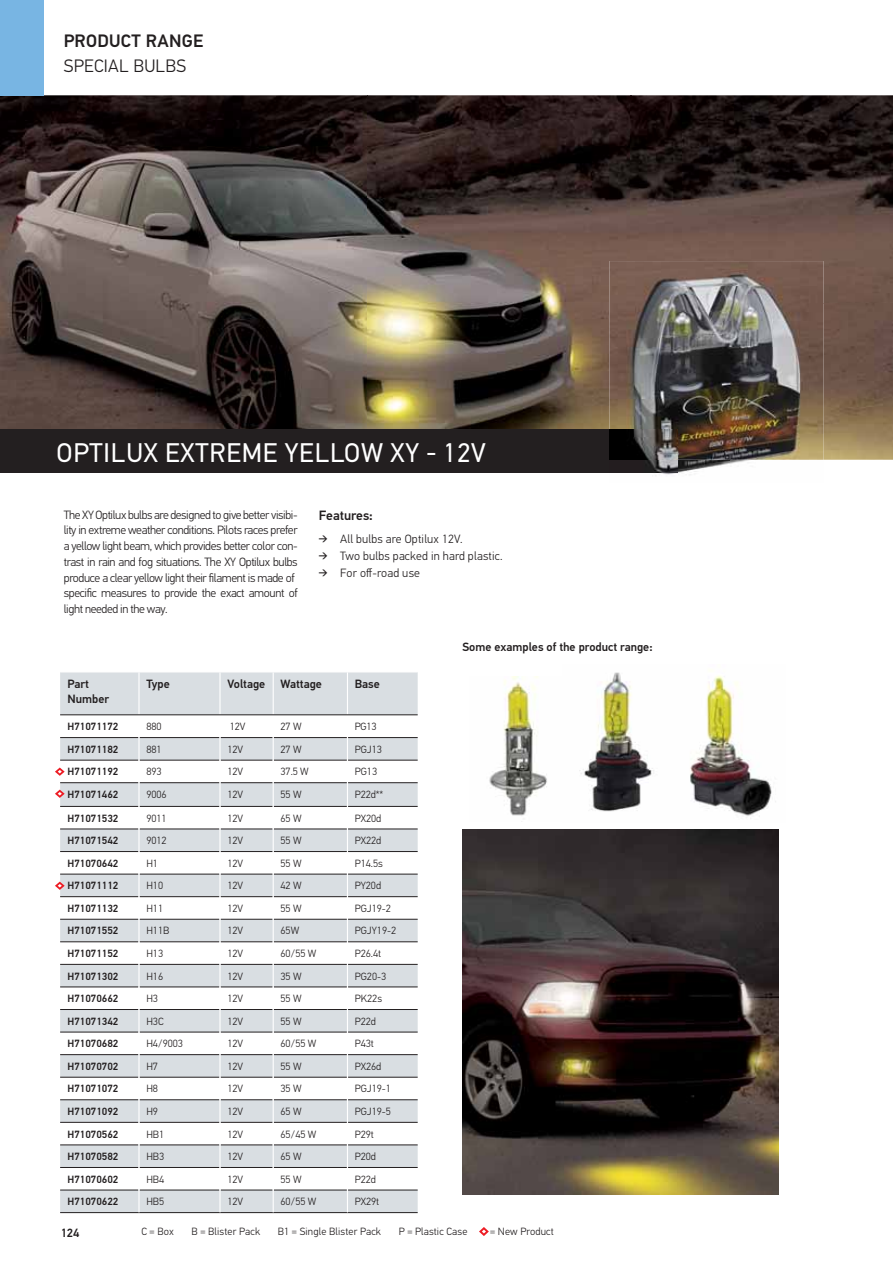
<style>
.page{position:relative;width:893px;height:1263px;background:#fff}
.page>*{position:absolute;margin:0;border:0;box-sizing:border-box;transform-origin:0 0}
.t1{font:27px "Hella DIN Universal";letter-spacing:.03em;color:#fff}
.t2{font:500 18px "Hella DIN Universal";letter-spacing:.015em;color:#231f20}
.t3{font:300 18px "Hella DIN Universal";letter-spacing:.015em;color:#231f20}
.t4{font:500 13.5px "Hella DIN Universal";color:#231f20}
.t5{font:300 12px/15.8px "Hella DIN Universal";letter-spacing:-.03em;color:#231f20}
.t6{font:500 12px/14.4px "Hella DIN Universal";color:#231f20}
.t7{font:300 12px/16.8px "Hella DIN Universal";letter-spacing:.015em;color:#231f20}
.t8{font:300 10.5px "Hella DIN Universal";color:#231f20}
.t9{font:500 10.5px "Hella DIN Universal";color:#231f20}
</style>
<div class="page">
<img style="left:0;top:95px;width:630px;height:335px">
<img style="left:630px;top:95px;width:263px;height:208px">
<img style="left:823px;top:303px;width:70px;height:157px">
<div style="left:0;top:430px;width:677px;height:43px;background:#231f20"></div>
<img style="left:489px;top:676px;width:58px;height:140px">
<img style="left:579px;top:672px;width:197px;height:147px">
<img style="left:462px;top:829px;width:316px;height:365px">
<div style="left:60px;top:673px;width:358px;height:42px;background:#d9dee2"></div>
<hr style="left:60px;top:1212px;width:358px;height:1px;background:#231f20">
<hr style="left:138px;top:672px;width:2px;height:43px;background:#fff">
<hr style="left:219px;top:672px;width:2px;height:43px;background:#fff">
<hr style="left:273px;top:672px;width:1px;height:43px;background:#fff">
<hr style="left:347px;top:672px;width:1px;height:43px;background:#fff">
<svg style="left:55px;top:715px;width:363px;height:497px"></svg>
<img style="left:609px;top:261px;width:214px;height:214px">
<img style="left:609px;top:430px;width:68px;height:43px">
<svg style="left:479px;top:1227px;width:10px;height:9px"></svg>
<div style="left:0;top:0;width:44px;height:96px;background:#78b5e3"></div>
<h2 class="t2" style="left:64px;top:34px;width:141px">PRODUCT RANGE</h2>
<h2 class="t3" style="left:64px;top:60px;width:124px">SPECIAL BULBS</h2>
<h1 class="t1" style="left:57px;top:443px;width:431px">OPTILUX EXTREME YELLOW XY 12V</h1>
<p class="t5" style="left:64px;top:508px;width:235px">The XY Optilux bulbs are designed to give better visibi&shy;lity in extreme weather conditions. Pilots races prefer a yellow light beam, which provides better color con&shy;trast in rain and fog situations. The XY Optilux bulbs produce a clear yellow light their filament is made of specific measures to provide the exact amount of light needed in the way.</p>
<p class="t4" style="left:319px;top:510px;width:55px">Features:</p>
<p class="t7" style="left:340px;top:532px;width:164px">All bulbs are Optilux 12V.<br>Two bulbs packed in hard plastic.<br>For off-road use</p>
<p class="t6" style="left:462px;top:641px;width:192px">Some examples of the product range:</p>
<p class="t6" style="left:67px;top:678px;width:43px">Part<br>Number</p>
<p class="t6" style="left:146px;top:678px;width:25px">Type</p>
<p class="t6" style="left:227px;top:678px;width:40px">Voltage</p>
<p class="t6" style="left:281px;top:678px;width:43px">Wattage</p>
<p class="t6" style="left:355px;top:678px;width:27px">Base</p>
<p class="t9" style="left:67px;top:723px;width:52px">H71071172</p>
<p class="t8" style="left:146px;top:723px;width:17px">880</p>
<p class="t8" style="left:230px;top:723px;width:17px">12V</p>
<p class="t8" style="left:281px;top:723px;width:23px">27 W</p>
<p class="t8" style="left:355px;top:723px;width:23px">PG13</p>
<p class="t9" style="left:67px;top:745px;width:52px">H71071182</p>
<p class="t8" style="left:146px;top:745px;width:17px">881</p>
<p class="t8" style="left:227px;top:745px;width:17px">12V</p>
<p class="t8" style="left:281px;top:745px;width:23px">27 W</p>
<p class="t8" style="left:355px;top:745px;width:29px">PGJ13</p>
<p class="t9" style="left:67px;top:768px;width:52px">H71071192</p>
<p class="t8" style="left:146px;top:768px;width:17px">893</p>
<p class="t8" style="left:227px;top:768px;width:17px">12V</p>
<p class="t8" style="left:281px;top:768px;width:30px">37.5 W</p>
<p class="t8" style="left:355px;top:768px;width:24px">PG13</p>
<p class="t9" style="left:67px;top:790px;width:52px">H71071462</p>
<p class="t8" style="left:146px;top:790px;width:22px">9006</p>
<p class="t8" style="left:227px;top:790px;width:17px">12V</p>
<p class="t8" style="left:281px;top:790px;width:23px">55 W</p>
<p class="t8" style="left:355px;top:790px;width:30px">P22d**</p>
<p class="t9" style="left:67px;top:814px;width:52px">H71071532</p>
<p class="t8" style="left:146px;top:814px;width:22px">9011</p>
<p class="t8" style="left:227px;top:814px;width:17px">12V</p>
<p class="t8" style="left:281px;top:814px;width:23px">65 W</p>
<p class="t8" style="left:355px;top:814px;width:28px">PX20d</p>
<p class="t9" style="left:67px;top:837px;width:52px">H71071542</p>
<p class="t8" style="left:146px;top:837px;width:22px">9012</p>
<p class="t8" style="left:227px;top:837px;width:17px">12V</p>
<p class="t8" style="left:281px;top:837px;width:23px">55 W</p>
<p class="t8" style="left:355px;top:837px;width:28px">PX22d</p>
<p class="t9" style="left:67px;top:859px;width:52px">H71070642</p>
<p class="t8" style="left:146px;top:859px;width:13px">H1</p>
<p class="t8" style="left:227px;top:859px;width:17px">12V</p>
<p class="t8" style="left:281px;top:859px;width:23px">55 W</p>
<p class="t8" style="left:355px;top:859px;width:30px">P14.5s</p>
<p class="t9" style="left:67px;top:882px;width:52px">H71071112</p>
<p class="t8" style="left:146px;top:882px;width:18px">H10</p>
<p class="t8" style="left:227px;top:882px;width:17px">12V</p>
<p class="t8" style="left:281px;top:882px;width:23px">42 W</p>
<p class="t8" style="left:355px;top:882px;width:28px">PY20d</p>
<p class="t9" style="left:67px;top:904px;width:52px">H71071132</p>
<p class="t8" style="left:146px;top:904px;width:18px">H11</p>
<p class="t8" style="left:227px;top:904px;width:17px">12V</p>
<p class="t8" style="left:281px;top:904px;width:23px">55 W</p>
<p class="t8" style="left:355px;top:904px;width:38px">PGJ19-2</p>
<p class="t9" style="left:67px;top:927px;width:52px">H71071552</p>
<p class="t8" style="left:146px;top:927px;width:25px">H11B</p>
<p class="t8" style="left:227px;top:927px;width:17px">12V</p>
<p class="t8" style="left:281px;top:927px;width:20px">65W</p>
<p class="t8" style="left:355px;top:927px;width:43px">PGJY19-2</p>
<p class="t9" style="left:67px;top:949px;width:52px">H71071152</p>
<p class="t8" style="left:146px;top:949px;width:18px">H13</p>
<p class="t8" style="left:227px;top:949px;width:17px">12V</p>
<p class="t8" style="left:281px;top:949px;width:37px">60/55 W</p>
<p class="t8" style="left:355px;top:949px;width:28px">P26.4t</p>
<p class="t9" style="left:67px;top:972px;width:52px">H71071302</p>
<p class="t8" style="left:146px;top:972px;width:18px">H16</p>
<p class="t8" style="left:227px;top:972px;width:17px">12V</p>
<p class="t8" style="left:281px;top:972px;width:23px">35 W</p>
<p class="t8" style="left:355px;top:972px;width:33px">PG20-3</p>
<p class="t9" style="left:67px;top:995px;width:52px">H71070662</p>
<p class="t8" style="left:146px;top:995px;width:13px">H3</p>
<p class="t8" style="left:227px;top:995px;width:17px">12V</p>
<p class="t8" style="left:281px;top:995px;width:23px">55 W</p>
<p class="t8" style="left:355px;top:995px;width:29px">PK22s</p>
<p class="t9" style="left:67px;top:1017px;width:52px">H71071342</p>
<p class="t8" style="left:146px;top:1017px;width:19px">H3C</p>
<p class="t8" style="left:227px;top:1017px;width:17px">12V</p>
<p class="t8" style="left:281px;top:1017px;width:23px">55 W</p>
<p class="t8" style="left:355px;top:1017px;width:23px">P22d</p>
<p class="t9" style="left:67px;top:1040px;width:52px">H71070682</p>
<p class="t8" style="left:146px;top:1040px;width:38px">H4/9003</p>
<p class="t8" style="left:227px;top:1040px;width:17px">12V</p>
<p class="t8" style="left:281px;top:1040px;width:37px">60/55 W</p>
<p class="t8" style="left:355px;top:1040px;width:21px">P43t</p>
<p class="t9" style="left:67px;top:1062px;width:52px">H71070702</p>
<p class="t8" style="left:146px;top:1062px;width:13px">H7</p>
<p class="t8" style="left:227px;top:1062px;width:17px">12V</p>
<p class="t8" style="left:281px;top:1062px;width:23px">55 W</p>
<p class="t8" style="left:355px;top:1062px;width:28px">PX26d</p>
<p class="t9" style="left:67px;top:1085px;width:52px">H71071072</p>
<p class="t8" style="left:146px;top:1085px;width:13px">H8</p>
<p class="t8" style="left:227px;top:1085px;width:17px">12V</p>
<p class="t8" style="left:281px;top:1085px;width:23px">35 W</p>
<p class="t8" style="left:355px;top:1085px;width:38px">PGJ19-1</p>
<p class="t9" style="left:67px;top:1107px;width:52px">H71071092</p>
<p class="t8" style="left:146px;top:1107px;width:13px">H9</p>
<p class="t8" style="left:227px;top:1107px;width:17px">12V</p>
<p class="t8" style="left:281px;top:1107px;width:23px">65 W</p>
<p class="t8" style="left:355px;top:1107px;width:38px">PGJ19-5</p>
<p class="t9" style="left:67px;top:1130px;width:52px">H71070562</p>
<p class="t8" style="left:146px;top:1130px;width:19px">HB1</p>
<p class="t8" style="left:227px;top:1130px;width:17px">12V</p>
<p class="t8" style="left:281px;top:1130px;width:37px">65/45 W</p>
<p class="t8" style="left:355px;top:1130px;width:21px">P29t</p>
<p class="t9" style="left:67px;top:1153px;width:52px">H71070582</p>
<p class="t8" style="left:146px;top:1153px;width:19px">HB3</p>
<p class="t8" style="left:227px;top:1153px;width:17px">12V</p>
<p class="t8" style="left:281px;top:1153px;width:23px">65 W</p>
<p class="t8" style="left:355px;top:1153px;width:23px">P20d</p>
<p class="t9" style="left:67px;top:1175px;width:52px">H71070602</p>
<p class="t8" style="left:146px;top:1175px;width:19px">HB4</p>
<p class="t8" style="left:227px;top:1175px;width:17px">12V</p>
<p class="t8" style="left:281px;top:1175px;width:23px">55 W</p>
<p class="t8" style="left:355px;top:1175px;width:23px">P22d</p>
<p class="t9" style="left:67px;top:1198px;width:52px">H71070622</p>
<p class="t8" style="left:146px;top:1198px;width:19px">HB5</p>
<p class="t8" style="left:227px;top:1198px;width:17px">12V</p>
<p class="t8" style="left:281px;top:1198px;width:37px">60/55 W</p>
<p class="t8" style="left:355px;top:1198px;width:26px">PX29t</p>
<p class="t6" style="left:61px;top:1226px;width:20px">124</p>
<p class="t8" style="left:141px;top:1227px;width:34px">C = Box</p>
<p class="t8" style="left:192px;top:1227px;width:70px">B = Blister Pack</p>
<p class="t8" style="left:278px;top:1227px;width:105px">B1 = Single Blister Pack</p>
<p class="t8" style="left:399px;top:1227px;width:70px">P = Plastic Case</p>
<p class="t8" style="left:490px;top:1227px;width:65px">= New Product</p>
</div>
